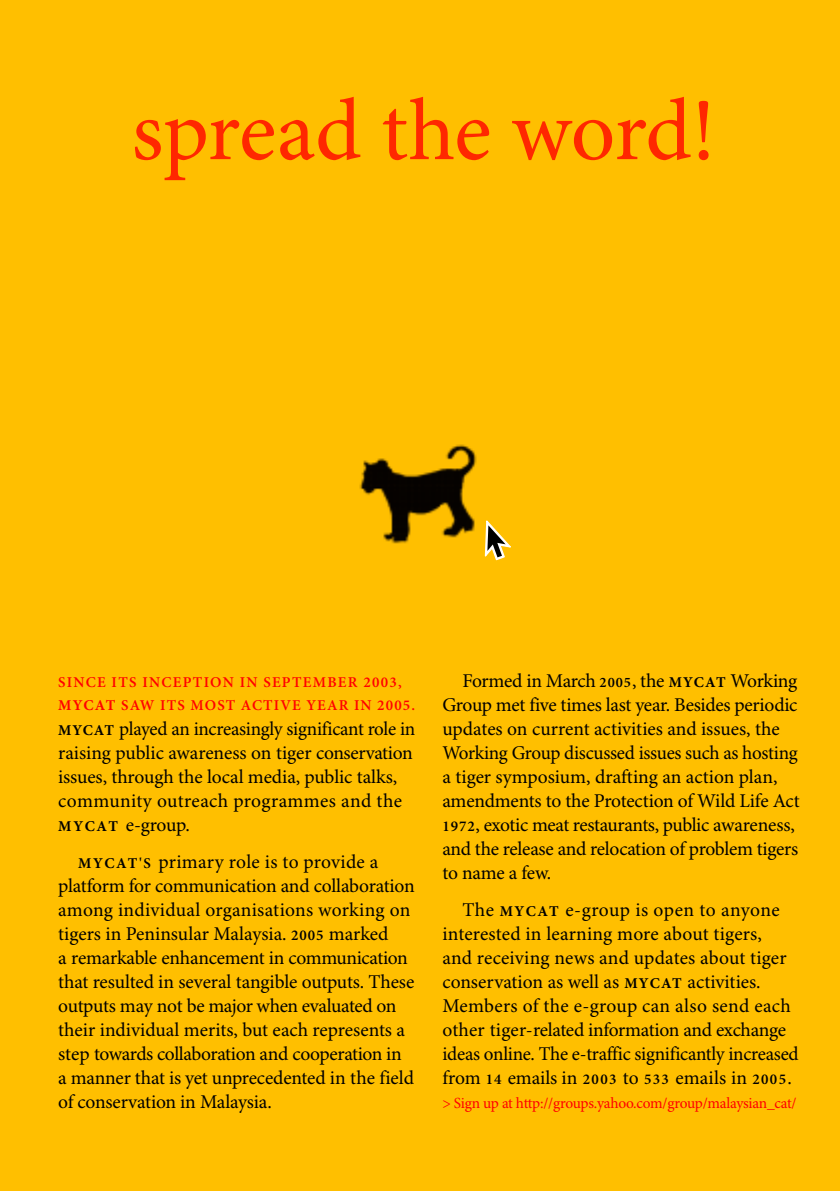
<style>
.page{position:relative;width:840px;height:1191px;background:#fff}
.page>*{position:absolute;margin:0;border:0;box-sizing:border-box;transform-origin:0 0}
.t1{font:87.6px "Minion Pro";letter-spacing:-.01em;color:#ff2700}
.t2{font:19.6px/24px "Minion Pro";letter-spacing:-.01em;color:#000}
.t3{font:15.6px "Minion Pro";letter-spacing:-.02em;color:#f00}
.t4{font:600 15px/23px "Minion Pro";letter-spacing:.075em;color:#f00}
.s1{font-weight:700}
.s2{font-weight:700;font-size:15px}
.s3{font-weight:600;font-size:15px}
.s4{font-weight:600;font-size:14.4px}
</style>
<div class="page">
<div style="left:0;top:0;width:839px;height:1191px;background:#ffbf00"></div>
<svg style="left:484px;top:518px;width:27px;height:101px;background:#e8b419"></svg>
<h1 class="t1" style="left:131px;top:79px;width:585px">spread the word!</h1>
<p class="t4" style="left:58px;top:671px;width:358px">SINCE ITS INCEPTION IN SEPTEMBER 2003,<br><span class="s1">MYCAT</span> SAW ITS MOST ACTIVE YEAR IN 2005.</p>
<p class="t2" style="left:58px;top:717px;width:358px"><span class="s2">MYCAT</span> played an increasingly significant role in raising public awareness on tiger conservation issues, through the local media, public talks, community outreach programmes and the <span class="s2">MYCAT</span> e-group.</p>
<p class="t2" style="left:58px;top:850px;width:358px;text-indent:20px"><span class="s2">MYCAT</span><span class="s3">'S</span> primary role is to provide a platform for communication and collaboration among individual organisations working on tigers in Peninsular Malaysia. <span class="s3">2005</span> marked<br>a remarkable enhancement in communication that resulted in several tangible outputs. These outputs may not be major when evaluated on their individual merits, but each represents a step towards collaboration and cooperation in a manner that is yet unprecedented in the field of conservation in Malaysia.</p>
<p class="t2" style="left:442px;top:669px;width:358px;text-indent:20px">Formed in March <span class="s4">2005</span>, the <span class="s2">MYCAT</span> Working Group met five times last year. Besides periodic updates on current activities and issues, the Working Group discussed issues such as hosting a tiger symposium, drafting an action plan, amendments to the Protection of Wild Life Act <span class="s3">1972</span>, exotic meat restaurants, public awareness, and the release and relocation of problem tigers to name a few.</p>
<p class="t2" style="left:442px;top:898px;width:357px;text-indent:20px">The <span class="s2">MYCAT</span> e-group is open to anyone interested in learning more about tigers,<br>and receiving news and updates about tiger conservation as well as <span class="s2">MYCAT</span> activities.<br>Members of the e-group can also send each other tiger-related information and exchange ideas online. The e-traffic significantly increased from <span class="s3">14</span> emails in <span class="s3">2003</span> to <span class="s3">533</span> emails in <span class="s3">2005</span>.</p>
<p class="t3" style="left:442px;top:1094px;width:355px">&gt; Sign up at http://groups.yahoo.com/group/malaysian_cat/</p>
</div>
